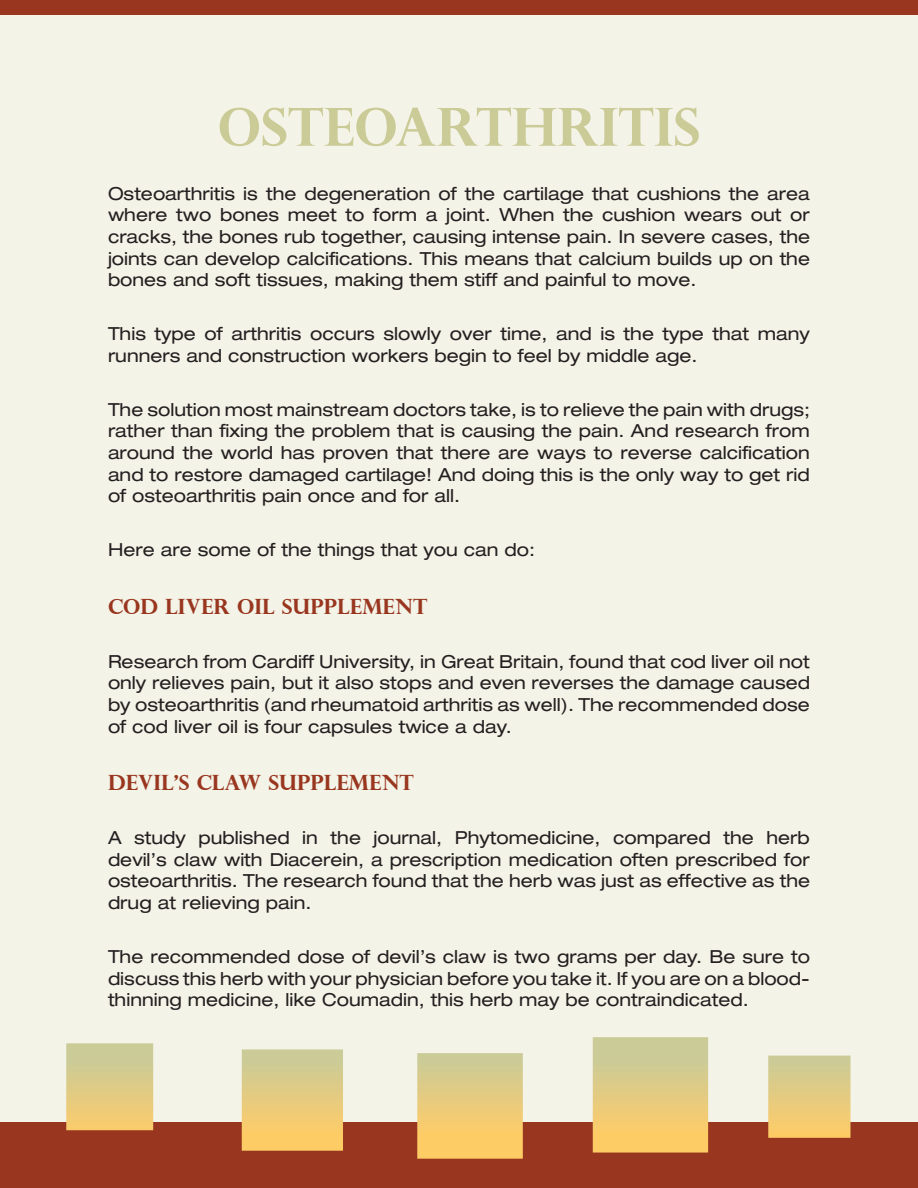
<style>
.page{position:relative;width:918px;height:1188px;background:#fff}
.page>*{position:absolute;margin:0;border:0;box-sizing:border-box;transform-origin:0 0}
.t1{font:700 52.5px "Perpetua Titling";color:#cbcb97}
.t2{font:700 21px "Perpetua Titling";color:#99361f}
.t3{font:expanded 18px/21.6px "Helvetica Neue";color:#231f20;text-align:justify}
</style>
<div class="page">
<div style="left:0;top:0;width:918px;height:1174px;background:#f3f3e7"></div>
<div style="left:0;top:1123px;width:918px;height:65px;background:#99361f"></div>
<div style="left:0;top:0;width:918px;height:14px;background:#99361f"></div>
<svg style="left:66px;top:1037px;width:784px;height:122px"></svg>
<p class="t1" style="left:218px;top:94px;width:484px">OSTEOARTHRITIS</p>
<p class="t3" style="left:108px;top:182px;width:704px">Osteoarthritis is the degeneration of the cartilage that cushions the area where two bones meet to form a joint. When the cushion wears out or cracks, the bones rub together, causing intense pain. In severe cases, the joints can develop calcifications. This means that calcium builds up on the bones and soft tissues, making them stiff and painful to move.</p>
<p class="t3" style="left:108px;top:323px;width:703px">This type of arthritis occurs slowly over time, and is the type that many runners and construction workers begin to feel by middle age.</p>
<p class="t3" style="left:108px;top:398px;width:704px">The solution most mainstream doctors take, is to relieve the pain with drugs; rather than fixing the problem that is causing the pain. And research from around the world has proven that there are ways to reverse calcification and to restore damaged cartilage! And doing this is the only way to get rid of osteoarthritis pain once and for all.</p>
<p class="t3" style="left:108px;top:539px;width:429px">Here are some of the things that you can do:</p>
<p class="t2" style="left:108px;top:593px;width:321px">COD LIVER OIL SUPPLEMENT</p>
<p class="t3" style="left:108px;top:650px;width:704px">Research from Cardiff University, in Great Britain, found that cod liver oil not only relieves pain, but it also stops and even reverses the damage caused by osteoarthritis (and rheumatoid arthritis as well). The recommended dose of cod liver oil is four capsules twice a day.</p>
<p class="t2" style="left:108px;top:770px;width:308px">DEVIL’S CLAW SUPPLEMENT</p>
<p class="t3" style="left:108px;top:827px;width:704px">A study published in the journal, Phytomedicine, compared the herb devil’s claw with Diacerein, a prescription medication often prescribed for osteoarthritis. The research found that the herb was just as effective as the drug at relieving pain.</p>
<p class="t3" style="left:108px;top:945px;width:704px">The recommended dose of devil’s claw is two grams per day. Be sure to discuss this herb with your physician before you take it. If you are on a blood&shy;thinning medicine, like Coumadin, this herb may be contraindicated.</p>
</div>
